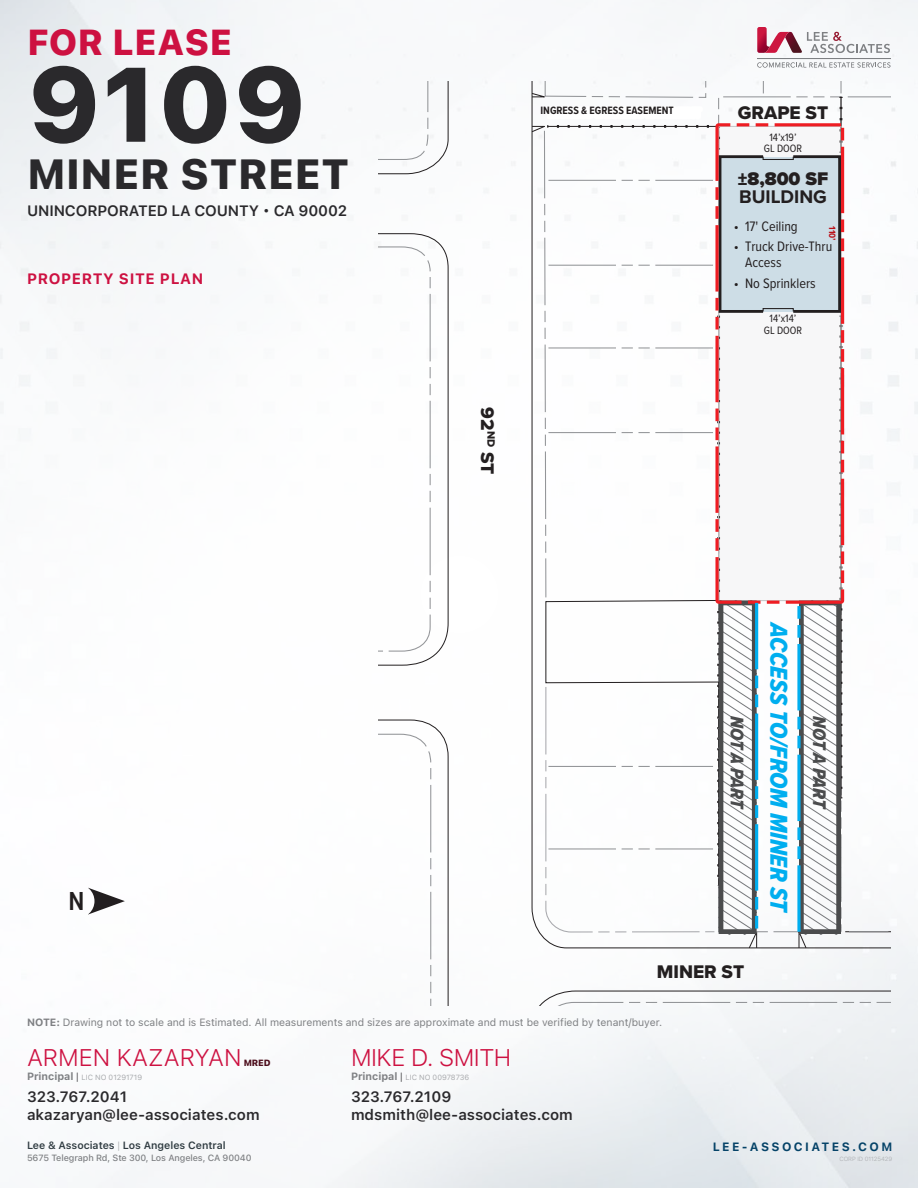
<style>
.page{position:relative;width:918px;height:1188px;background:#fff}
.page>*{position:absolute;margin:0;border:0;box-sizing:border-box;transform-origin:0 0}
.t1{font:800 105px "SF Pro Text";color:#2a292c}
.t2{font:800 42px "SF Pro Text";color:#2a292c}
.t3{font:800 36px "SF Pro Text";color:#cd1141}
.t4{font:600 27px "Proxima Nova Cond";color:#231f20}
.t5{font:25.35px "Proxima Nova Cond Extrabld It";color:#00aeef}
.t6{font:300 24px "SF Pro Text";letter-spacing:-.01em;color:#cd1141}
.t7{font:18.9px "Proxima Nova Extrabld";color:#231f20}
.t8{font:900 18.9px/17.7px "Proxima Nova";color:#231f20}
.t9{font:18.9px "Proxima Nova Cond Extrabld It";color:#4b4c4d}
.t10{font:600 15px/18px "SF Pro Text";color:#2a292c}
.t11{font:700 15px "SF Pro Text";letter-spacing:.04em;color:#cd1141}
.t12{font:14.25px/15.8px "Proxima Nova Cond";color:#231f20}
.t13{font:700 12.6px "Proxima Nova Cond";color:#231f20}
.t14{font:700 12px "SF Pro Text";letter-spacing:.2em;color:#054368}
.t15{font:11.1px/11.1px "Proxima Nova Cond";color:#231f20;text-align:center}
.t16{font:700 11.1px "Proxima Nova Cond";color:#231f20}
.t17{font:10.5px "SF Pro Text";color:#7e8083}
.t18{font:600 10.5px "SF Pro Text";color:#2f3b41}
.t19{font:700 9.45px "Proxima Nova Cond";color:#bb1018}
.t20{font:500 9px "SF Pro Text";letter-spacing:-.01em;color:#7e8083}
.t21{font:800 9px "SF Pro Text";color:#4d0e1c}
.t22{font:7.5px "SF Pro Text";color:#a8aaad}
.t23{font:300 6px "SF Pro Text";color:#a8aaad}
.s1{font-weight:700}
.s2{font-weight:700;font-size:10.5px;color:#7e8083}
.s3{font-weight:300;font-size:10.5px;color:#2a292c}
.s4{font-weight:300;color:#a8aaad}
</style>
<div class="page">
<svg style="left:764px;top:81px;width:127px;height:645px"></svg>
<svg style="left:378px;top:81px;width:71px;height:652px"></svg>
<svg style="left:378px;top:733px;width:513px;height:273px"></svg>
<svg style="left:848px;top:96px;width:43px;height:1px"></svg>
<svg style="left:840px;top:81px;width:2px;height:42px"></svg>
<svg style="left:378px;top:246px;width:53px;height:406px"></svg>
<svg style="left:378px;top:81px;width:51px;height:80px"></svg>
<svg style="left:764px;top:123px;width:80px;height:481px"></svg>
<svg style="left:531px;top:81px;width:233px;height:868px"></svg>
<svg style="left:797px;top:316px;width:45px;height:633px"></svg>
<svg style="left:757px;top:27px;width:133px;height:26px"></svg>
<hr style="left:757px;top:58px;width:134px;height:1px;background:#7e8083">
<svg style="left:757px;top:62px;width:133px;height:5px"></svg>
<svg style="left:88px;top:888px;width:37px;height:27px"></svg>
<div style="left:61px;top:884px;width:33px;height:34px;background:#fff;border-radius:50%"></div>
<h3 class="t3" style="left:27px;top:21px;width:207px">FOR LEASE</h3>
<h1 class="t1" style="left:27px;top:44px;width:281px">9109</h1>
<h2 class="t2" style="left:27px;top:150px;width:324px">MINER STREET</h2>
<p class="t10" style="left:27px;top:202px;width:322px">UNINCORPORATED LA COUNTY • CA 90002</p>
<p class="t11" style="left:27px;top:270px;width:178px">PROPERTY SITE PLAN</p>
<h3 class="t4" style="left:69px;top:881px;width:17px">N</h3>
<p class="t7" style="left:502px;top:407px;width:68px;rotate:90deg">92<sup>ND</sup> ST</p>
<p class="t16" style="left:541px;top:102px;width:135px">INGRESS &amp; EGRESS EASEMENT</p>
<p class="t13" style="left:548px;top:104px;width:154px">INGRESS &amp; EGRESS EASEMENT</p>
<p class="t7" style="left:738px;top:98px;width:92px">GRAPE ST</p>
<p class="t15" style="left:764px;top:131px;width:40px">14’x19’<br>GL DOOR</p>
<p class="t8" style="left:738px;top:170px;width:92px">±8,800 SF<br><span class="s1">BUILDING</span></p>
<p class="t12" style="left:734px;top:218px;width:66px">• 17' Ceiling</p>
<p class="t12" style="left:745px;top:238px;width:89px;text-indent:-11px">• Truck Drive-Thru<br>Access</p>
<p class="t12" style="left:734px;top:275px;width:83px">• No Sprinklers</p>
<p class="t19" style="left:839px;top:226px;width:16px;rotate:90deg">110’</p>
<p class="t15" style="left:764px;top:313px;width:40px">14’x14’<br>GL DOOR</p>
<p class="t5" style="left:798px;top:623px;width:291px;rotate:90deg">ACCESS TO/FROM MINER ST</p>
<p class="t9" style="left:751px;top:716px;width:95px;rotate:90deg">NOT A PART</p>
<p class="t9" style="left:834px;top:716px;width:95px;rotate:90deg">NOT A PART</p>
<p class="t7" style="left:657px;top:958px;width:89px">MINER ST</p>
<p class="t17" style="left:27px;top:1016px;width:637px"><span class="s1">NOTE:</span> Drawing not to scale and is Estimated. All measurements and sizes are approximate and must be verified by tenant/buyer.</p>
<h3 class="t6" style="left:27px;top:1044px;width:216px">ARMEN KAZARYAN</h3>
<p class="t21" style="left:244px;top:1058px;width:28px">MRED</p>
<p class="t22" style="left:27px;top:1073px;width:117px"><span class="s2">Principal</span> <span class="s3">|</span> LIC NO 01291719</p>
<h3 class="t6" style="left:351px;top:1044px;width:162px">MIKE D. SMITH</h3>
<p class="t22" style="left:351px;top:1073px;width:120px"><span class="s2">Principal</span> <span class="s3">|</span> LIC NO 00978736</p>
<p class="t10" style="left:27px;top:1088px;width:234px">323.767.2041 akazaryan@lee-associates.com</p>
<p class="t10" style="left:351px;top:1088px;width:223px">323.767.2109 mdsmith@lee-associates.com</p>
<p class="t18" style="left:27px;top:1139px;width:200px">Lee &amp; Associates <span class="s4">|</span> Los Angeles Central</p>
<p class="t14" style="left:713px;top:1140px;width:181px">LEE-ASSOCIATES.COM</p>
<p class="t20" style="left:27px;top:1153px;width:226px">5675 Telegraph Rd, Ste 300, Los Angeles, CA 90040</p>
<p class="t23" style="left:839px;top:1155px;width:54px">CORP ID 01125429</p>
</div>
